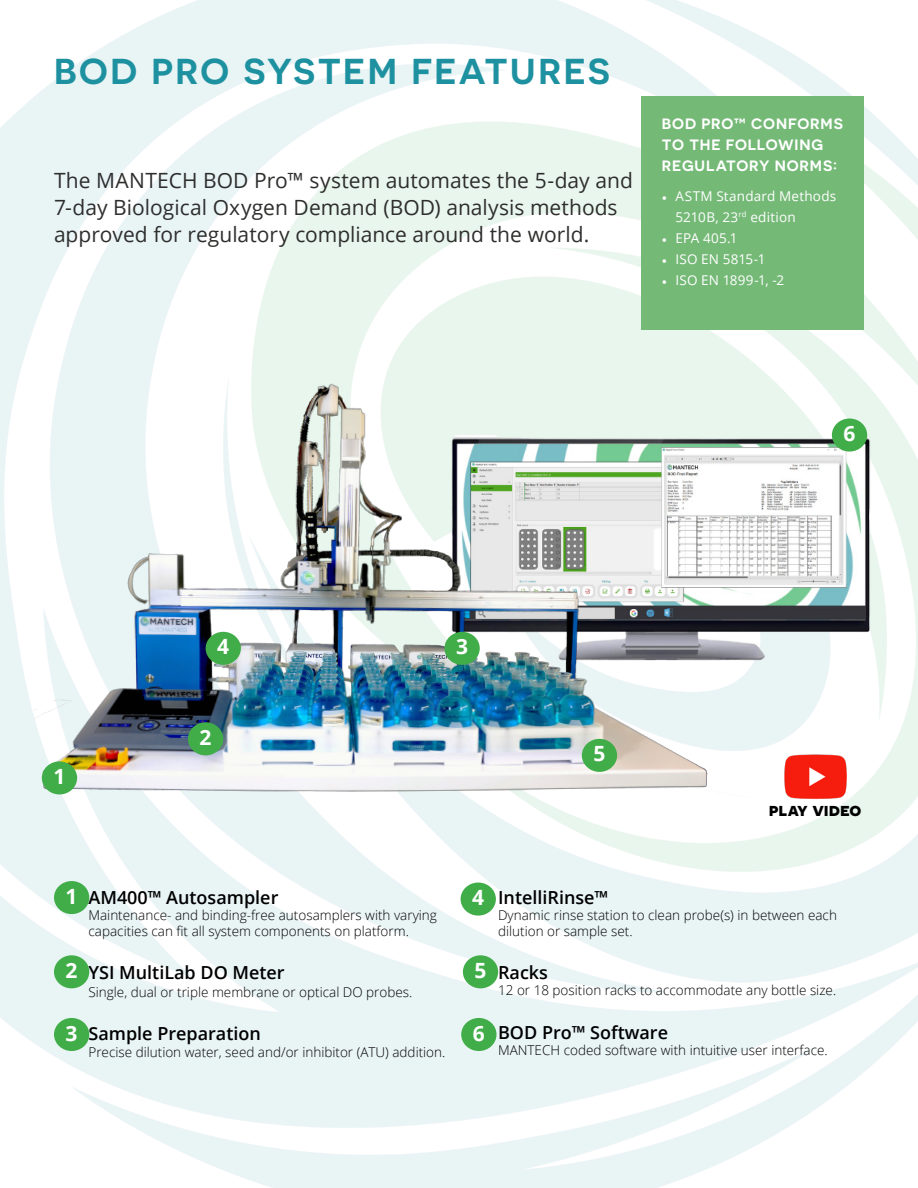
<style>
.page{position:relative;width:918px;height:1188px;background:#fff}
.page>*{position:absolute;margin:0;border:0;box-sizing:border-box;transform-origin:0 0}
.t1{font:600 36px "Novecentosanswide";letter-spacing:.06em;color:#1e91a0}
.t2{font:21px/27px "Open Sans";color:#2e2e2d}
.t3{font:700 21px "Open Sans";color:#fff}
.t4{font:600 18px "Open Sans";color:#000}
.t5{font:700 18px "Novecentosanswide";color:#000}
.t6{font:600 15px/21px "Novecentosanswide";letter-spacing:.06em;color:#fff}
.t7{font:300 13.5px/16.2px "Open Sans";color:#000}
.t8{font:13.5px/21px "Open Sans";letter-spacing:.015em;color:#fff}
.s1{font-family:"Minion Pro"}
</style>
<div class="page">
<img style="left:0;top:0;width:918px;height:1188px">
<div style="left:642px;top:96px;width:222px;height:234px;background:#75b977"></div>
<div style="left:54px;top:881px;width:35px;height:33px;background:#41ad49;border-radius:50%"></div>
<div style="left:54px;top:955px;width:35px;height:33px;background:#41ad49;border-radius:50%"></div>
<div style="left:54px;top:1018px;width:35px;height:33px;background:#41ad49;border-radius:50%"></div>
<div style="left:461px;top:883px;width:35px;height:33px;background:#41ad49;border-radius:50%"></div>
<div style="left:463px;top:955px;width:35px;height:33px;background:#41ad49;border-radius:50%"></div>
<div style="left:461px;top:1018px;width:36px;height:33px;background:#41ad49;border-radius:50%"></div>
<img style="left:718px;top:436px;width:169px;height:226px">
<img style="left:31px;top:368px;width:687px;height:432px">
<div style="left:42px;top:761px;width:35px;height:33px;background:#41ad49;border-radius:50%"></div>
<div style="left:582px;top:739px;width:35px;height:33px;background:#41ad49;border-radius:50%"></div>
<div style="left:832px;top:418px;width:35px;height:34px;background:#41ad49;border-radius:50%"></div>
<div style="left:444px;top:632px;width:36px;height:33px;background:#41ad49;border-radius:50%"></div>
<div style="left:188px;top:722px;width:35px;height:33px;background:#41ad49;border-radius:50%"></div>
<div style="left:206px;top:632px;width:35px;height:33px;background:#41ad49;border-radius:50%"></div>
<img style="left:780px;top:752px;width:70px;height:49px">
<h1 class="t1" style="left:54px;top:49px;width:557px">BOD PRO SYSTEM FEATURES</h1>
<h2 class="t2" style="left:54px;top:166px;width:581px">The MANTECH BOD Pro™ system automates the 5-day and<br>7-day Biological Oxygen Demand (BOD) analysis methods approved for regulatory compliance around the world.</h2>
<p class="t6" style="left:662px;top:113px;width:183px">BOD PRO™ CONFORMS<br>TO THE FOLLOWING<br>REGULATORY NORMS:</p>
<p class="t8" style="left:675px;top:185px;width:162px;text-indent:-14px"><span class="s1">•</span> ASTM Standard Methods<br>5210B, 23<sup>rd</sup> edition</p>
<p class="t8" style="left:662px;top:227px;width:77px"><span class="s1">•</span> EPA 405.1</p>
<p class="t8" style="left:662px;top:248px;width:105px"><span class="s1">•</span> ISO EN 5815-1</p>
<p class="t8" style="left:662px;top:269px;width:124px"><span class="s1">•</span> ISO EN 1899-1, -2</p>
<h2 class="t3" style="left:844px;top:419px;width:13px">6</h2>
<h2 class="t3" style="left:53px;top:762px;width:13px">1</h2>
<h2 class="t3" style="left:217px;top:632px;width:13px">4</h2>
<h2 class="t3" style="left:200px;top:722px;width:13px">2</h2>
<h2 class="t3" style="left:456px;top:632px;width:13px">3</h2>
<h2 class="t3" style="left:593px;top:739px;width:13px">5</h2>
<h3 class="t5" style="left:769px;top:799px;width:94px">play video</h3>
<h2 class="t3" style="left:66px;top:881px;width:13px">1</h2>
<h2 class="t3" style="left:66px;top:955px;width:13px">2</h2>
<h2 class="t3" style="left:66px;top:1018px;width:13px">3</h2>
<h3 class="t4" style="left:89px;top:885px;width:191px">AM400™ Autosampler</h3>
<p class="t7" style="left:89px;top:906px;width:350px">Maintenance- and binding-free autosamplers with varying capacities can fit all system components on platform.</p>
<h3 class="t4" style="left:89px;top:960px;width:198px">YSI MultiLab DO Meter</h3>
<p class="t7" style="left:89px;top:984px;width:325px">Single, dual or triple membrane or optical DO probes.</p>
<h3 class="t4" style="left:89px;top:1021px;width:174px">Sample Preparation</h3>
<p class="t7" style="left:89px;top:1043px;width:358px">Precise dilution water, seed and/or inhibitor (ATU) addition.</p>
<h2 class="t3" style="left:472px;top:883px;width:13px">4</h2>
<h2 class="t3" style="left:475px;top:955px;width:13px">5</h2>
<h2 class="t3" style="left:473px;top:1018px;width:13px">6</h2>
<h3 class="t4" style="left:498px;top:885px;width:112px">IntelliRinse™</h3>
<p class="t7" style="left:498px;top:906px;width:340px">Dynamic rinse station to clean probe(s) in between each dilution or sample set.</p>
<h3 class="t4" style="left:498px;top:960px;width:51px">Racks</h3>
<p class="t7" style="left:498px;top:982px;width:340px">12 or 18 position racks to accommodate any bottle size.</p>
<h3 class="t4" style="left:498px;top:1020px;width:171px">BOD Pro™ Software</h3>
<p class="t7" style="left:498px;top:1041px;width:331px">MANTECH coded software with intuitive user interface.</p>
</div>
